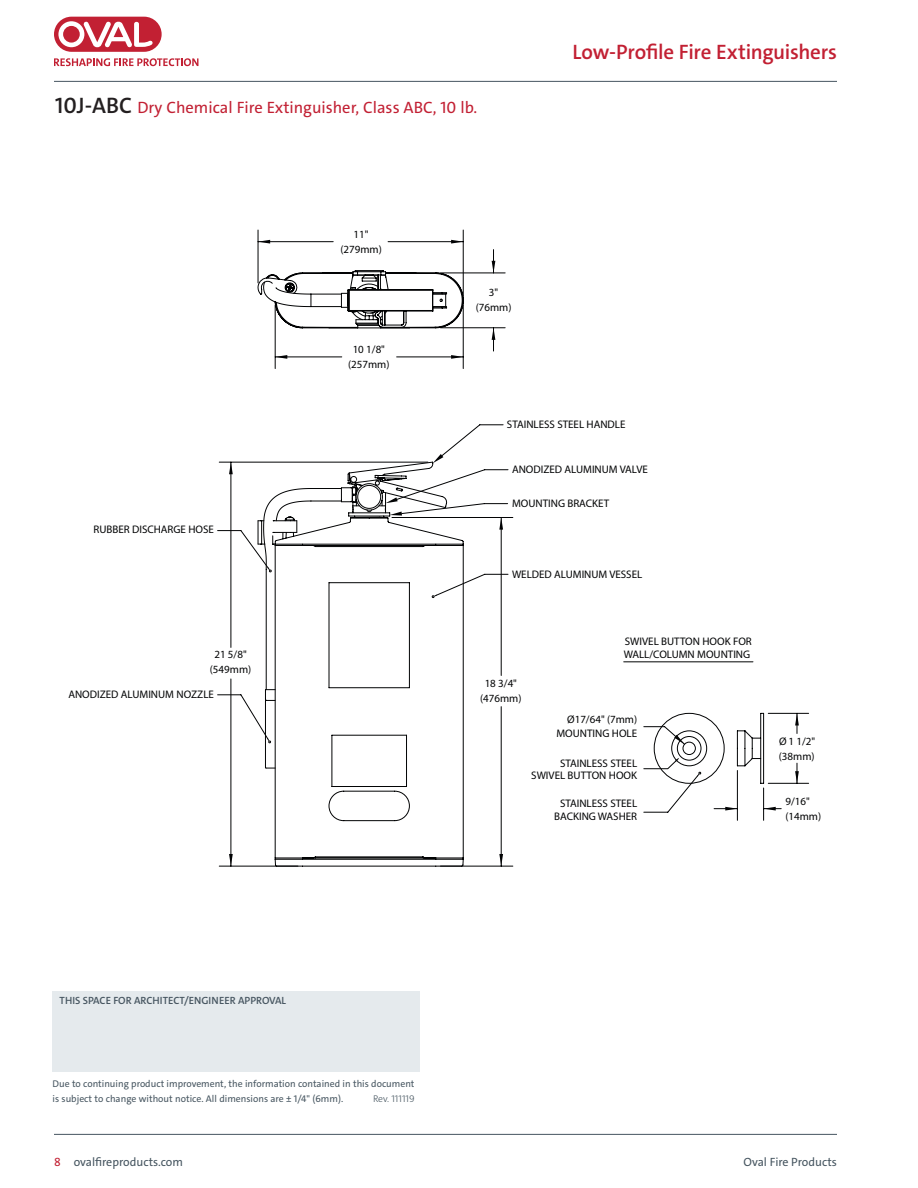
<style>
.page{position:relative;width:918px;height:1188px;background:#fff}
.page>*{position:absolute;margin:0;border:0;box-sizing:border-box;transform-origin:0 0}
.t1{font:600 21px "The Sans C4 s";letter-spacing:-.01em;color:#c22033}
.Product_Title{font:16.5px "The Sans C4 s";color:#c22033}
.t2{font:12px "The Sans C4 s";color:#465560}
.t3{font:10.95px/14.9px "Myriad Pro";color:#020304;text-align:center}
.t4{font:600 10.5px "The Sans C4 s";color:#465560}
.t5{font:9.75px/15px "The Sans C4 s";color:#465560}
.Body{font:300 9.75px "The Sans C4 s";color:#465560}
.s1{font-weight:600;font-size:22.5px;color:#231f20}
.s2{color:#c22033}
</style>
<div class="page">
<hr style="left:54px;top:81px;width:783px;height:1px;background:#465560">
<hr style="left:54px;top:1134px;width:783px;height:1px;background:#465560">
<div style="left:53px;top:991px;width:367px;height:81px;background:#e5eaed"></div>
<div style="left:54px;top:17px;width:108px;height:35px;background:#c22033;border-radius:17px"></div>
<svg style="left:58px;top:21px;width:95px;height:27px"></svg>
<svg style="left:54px;top:58px;width:144px;height:8px"></svg>
<svg style="left:258px;top:784px;width:206px;height:82px"></svg>
<svg style="left:257px;top:273px;width:507px;height:511px"></svg>
<hr style="left:624px;top:662px;width:129px;height:1px;background:#020304">
<svg style="left:499px;top:854px;width:4px;height:12px"></svg>
<hr style="left:392px;top:517px;width:121px;height:1px;background:#020304">
<hr style="left:440px;top:866px;width:73px;height:1px;background:#020304">
<hr style="left:501px;top:517px;width:1px;height:158px;background:#020304">
<hr style="left:501px;top:707px;width:1px;height:159px;background:#020304">
<svg style="left:229px;top:463px;width:4px;height:11px"></svg>
<svg style="left:229px;top:854px;width:4px;height:12px"></svg>
<hr style="left:219px;top:462px;width:209px;height:1px;background:#020304">
<hr style="left:219px;top:866px;width:79px;height:1px;background:#020304">
<hr style="left:231px;top:462px;width:1px;height:185px;background:#020304">
<hr style="left:231px;top:679px;width:1px;height:187px;background:#020304">
<svg style="left:433px;top:424px;width:70px;height:39px"></svg>
<svg style="left:436px;top:574px;width:72px;height:22px"></svg>
<svg style="left:217px;top:694px;width:51px;height:45px"></svg>
<svg style="left:217px;top:530px;width:52px;height:38px"></svg>
<svg style="left:386px;top:469px;width:122px;height:61px"></svg>
<hr style="left:440px;top:273px;width:65px;height:1px;background:#020304">
<hr style="left:440px;top:328px;width:65px;height:1px;background:#020304">
<svg style="left:492px;top:250px;width:3px;height:23px"></svg>
<svg style="left:492px;top:328px;width:3px;height:23px"></svg>
<svg style="left:259px;top:240px;width:11px;height:4px"></svg>
<svg style="left:451px;top:240px;width:12px;height:4px"></svg>
<hr style="left:258px;top:230px;width:1px;height:53px;background:#020304">
<hr style="left:463px;top:230px;width:1px;height:66px;background:#020304">
<hr style="left:258px;top:241px;width:75px;height:1px;background:#020304">
<hr style="left:388px;top:241px;width:75px;height:1px;background:#020304">
<svg style="left:451px;top:355px;width:12px;height:4px"></svg>
<svg style="left:276px;top:355px;width:11px;height:4px"></svg>
<hr style="left:463px;top:305px;width:1px;height:64px;background:#020304">
<hr style="left:275px;top:305px;width:1px;height:64px;background:#020304">
<hr style="left:397px;top:357px;width:66px;height:1px;background:#020304">
<hr style="left:275px;top:357px;width:67px;height:1px;background:#020304">
<svg style="left:643px;top:726px;width:42px;height:19px"></svg>
<svg style="left:643px;top:776px;width:55px;height:37px"></svg>
<svg style="left:643px;top:758px;width:36px;height:11px"></svg>
<hr style="left:763px;top:788px;width:1px;height:32px;background:#020304">
<hr style="left:737px;top:770px;width:1px;height:50px;background:#020304">
<svg style="left:764px;top:807px;width:17px;height:4px"></svg>
<svg style="left:714px;top:807px;width:23px;height:4px"></svg>
<hr style="left:768px;top:713px;width:41px;height:1px;background:#020304">
<hr style="left:768px;top:783px;width:41px;height:1px;background:#020304">
<svg style="left:795px;top:713px;width:4px;height:21px"></svg>
<svg style="left:795px;top:763px;width:4px;height:20px"></svg>
<p class="Product_Title" style="left:55px;top:97px;width:424px"><span class="s1">10J-ABC</span> Dry Chemical Fire Extinguisher, Class ABC, 10 lb.</p>
<p class="t3" style="left:340px;top:227px;width:43px">11" (279mm)</p>
<p class="t3" style="left:348px;top:342px;width:43px">10 1/8" (257mm)</p>
<p class="t3" style="left:476px;top:284px;width:37px">3" (76mm)</p>
<p class="t1" style="left:573px;top:38px;width:266px">Low-Profile Fire Extinguishers</p>
<p class="t3" style="left:507px;top:417px;width:120px">STAINLESS STEEL HANDLE</p>
<p class="t3" style="left:512px;top:462px;width:137px">ANODIZED ALUMINUM VALVE</p>
<p class="t3" style="left:94px;top:521px;width:122px">RUBBER DISCHARGE HOSE</p>
<p class="t3" style="left:210px;top:647px;width:43px">21 5/8" (549mm)</p>
<p class="t3" style="left:68px;top:687px;width:147px">ANODIZED ALUMINUM NOZZLE</p>
<p class="t3" style="left:512px;top:496px;width:99px">MOUNTING BRACKET</p>
<p class="t3" style="left:512px;top:567px;width:132px">WELDED ALUMINUM VESSEL</p>
<p class="t3" style="left:480px;top:676px;width:43px">18 3/4" (476mm)</p>
<p class="t3" style="left:624px;top:635px;width:130px;line-height:12.9px;text-align:left">SWIVEL BUTTON HOOK FOR<br>WALL/COLUMN MOUNTING</p>
<p class="t3" style="left:556px;top:713px;width:82px;line-height:13.5px;text-align:right">Ø17/64" (7mm)<br>MOUNTING HOLE</p>
<p class="t3" style="left:531px;top:756px;width:107px;line-height:12.9px;text-align:right">STAINLESS STEEL<br>SWIVEL BUTTON HOOK</p>
<p class="t3" style="left:554px;top:797px;width:84px;line-height:12.9px">STAINLESS STEEL<br>BACKING WASHER</p>
<p class="t3" style="left:779px;top:734px;width:38px;text-align:left">Ø1 1/2" (38mm)</p>
<p class="t3" style="left:785px;top:794px;width:37px;text-align:left">9/16" (14mm)</p>
<p class="t4" style="left:60px;top:994px;width:228px">THIS SPACE FOR ARCHITECT/ENGINEER APPROVAL</p>
<p class="t5" style="left:53px;top:1076px;width:364px">Due to continuing product improvement, the information contained in this document is subject to change without notice. All dimensions are ± 1/4" (6mm).</p>
<p class="Body" style="left:373px;top:1092px;width:43px">Rev. 111119</p>
<p class="t2" style="left:54px;top:1154px;width:130px"><span class="s2">8</span> ovalfireproducts.com</p>
<p class="t2" style="left:744px;top:1154px;width:95px">Oval Fire Products</p>
</div>
